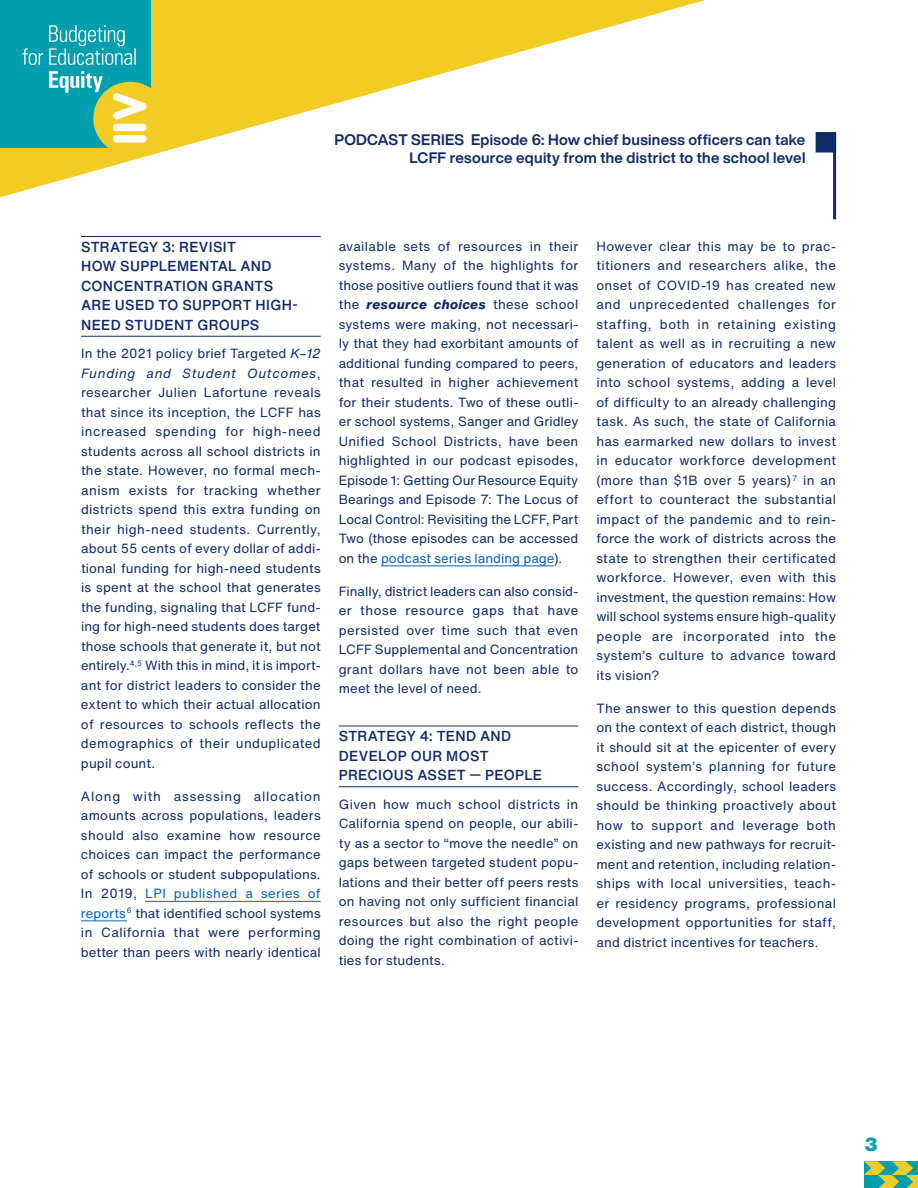
<style>
.page{position:relative;width:918px;height:1188px;background:#fff}
.page>*{position:absolute;margin:0;border:0;box-sizing:border-box;transform-origin:0 0}
.t1{font:800 18px "Helvetica Now Micro";color:#009fad}
.t2{font:700 15px/18px "Helvetica Now Display";letter-spacing:.02em;color:#112b68;text-align:right}
.t3{font:500 14.25px/19.5px "Helvetica Now Text";letter-spacing:.02em;color:#112b68}
.Body{font:13.2px/19.5px "Helvetica Now Text";letter-spacing:.015em;color:#112b68;text-align:justify}
.s1{font-style:italic}
.s2{color:#0563c1}
.s3{font-weight:800;font-style:italic}
</style>
<div class="page">
<svg style="left:0;top:0;width:837px;height:220px"></svg>
<svg style="left:864px;top:1161px;width:54px;height:27px"></svg>
<div style="left:0;top:0;width:151px;height:148px;background:#009fad"></div>
<img style="left:22px;top:25px;width:129px;height:123px">
<svg style="left:816px;top:132px;width:17px;height:21px"></svg>
<hr style="left:833px;top:132px;width:3px;height:87px;background:#112b68">
<hr style="left:81px;top:236px;width:240px;height:1px;background:#112b68">
<hr style="left:81px;top:336px;width:240px;height:1px;background:#112b68">
<hr style="left:145px;top:901px;width:176px;height:1px;background:#0563c1">
<hr style="left:81px;top:920px;width:46px;height:1px;background:#0563c1">
<hr style="left:381px;top:566px;width:173px;height:1px;background:#0563c1">
<hr style="left:339px;top:726px;width:239px;height:1px;background:#112b68">
<hr style="left:339px;top:786px;width:239px;height:1px;background:#112b68">
<p class="t2" style="left:334px;top:131px;width:473px">PODCAST SERIES Episode 6: How chief business officers can take<br>LCFF resource equity from the district to the school level</p>
<h2 class="t3" style="left:81px;top:237px;width:218px">STRATEGY 3: REVISIT<br>HOW SUPPLEMENTAL AND<br>CONCENTRATION GRANTS<br>ARE USED TO SUPPORT HIGH-<br>NEED STUDENT GROUPS</h2>
<p class="Body" style="left:81px;top:344px;width:241px">In the 2021 policy brief Targeted <span class="s1">K–12<br>Funding and Student Outcomes</span>, researcher Julien Lafortune reveals that since its inception, the LCFF has increased spending for high-need students across all school districts in the state. However, no formal mech&shy;anism exists for tracking whether districts spend this extra funding on their high-need students. Currently, about 55 cents of every dollar of addi&shy;tional funding for high-need students is spent at the school that generates the funding, signaling that LCFF fund&shy;ing for high-need students does target those schools that generate it, but not entirely.<sup>4,5</sup> With this in mind, it is import&shy;ant for district leaders to consider the extent to which their actual allocation of resources to schools reflects the demographics of their unduplicated pupil count.</p>
<p class="Body" style="left:81px;top:787px;width:241px">Along with assessing allocation amounts across populations, leaders should also examine how resource choices can impact the performance of schools or student subpopulations.<br>In 2019, <span class="s2">LPI published a series of reports</span><sup>6</sup> that identified school systems in California that were performing better than peers with nearly identical</p>
<p class="Body" style="left:339px;top:237px;width:241px">available sets of resources in their systems. Many of the highlights for those positive outliers found that it was the <span class="s3">resource choices</span> these school systems were making, not necessari&shy;ly that they had exorbitant amounts of additional funding compared to peers, that resulted in higher achievement for their students. Two of these outli&shy;er school systems, Sanger and Gridley Unified School Districts, have been highlighted in our podcast episodes, Episode 1: Getting Our Resource Equity Bearings and Episode 7: The Locus of Local Control: Revisiting the LCFF, Part Two (those episodes can be accessed on the <span class="s2">podcast series landing page</span>).</p>
<p class="Body" style="left:339px;top:582px;width:241px">Finally, district leaders can also consid&shy;er those resource gaps that have persisted over time such that even LCFF Supplemental and Concentration grant dollars have not been able to meet the level of need.</p>
<h2 class="t3" style="left:339px;top:727px;width:205px">STRATEGY 4: TEND AND<br>DEVELOP OUR MOST<br>PRECIOUS ASSET — PEOPLE</h2>
<p class="Body" style="left:339px;top:795px;width:241px">Given how much school districts in California spend on people, our abili&shy;ty as a sector to “move the needle” on gaps between targeted student popu&shy;lations and their better off peers rests on having not only sufficient financial resources but also the right people doing the right combination of activi&shy;ties for students.</p>
<p class="Body" style="left:596px;top:237px;width:241px">However clear this may be to prac&shy;titioners and researchers alike, the onset of COVID-19 has created new and unprecedented challenges for staffing, both in retaining existing talent as well as in recruiting a new generation of educators and leaders into school systems, adding a level of difficulty to an already challenging task. As such, the state of California has earmarked new dollars to invest in educator workforce development (more than $1B over 5 years) <sup>7</sup> in an effort to counteract the substantial impact of the pandemic and to rein&shy;force the work of districts across the state to strengthen their certificated workforce. However, even with this investment, the question remains: How will school systems ensure high-quality people are incorporated into the system’s culture to advance toward its vision?</p>
<p class="Body" style="left:596px;top:699px;width:241px">The answer to this question depends on the context of each district, though it should sit at the epicenter of every school system’s planning for future success. Accordingly, school leaders should be thinking proactively about how to support and leverage both existing and new pathways for recruit&shy;ment and retention, including relation&shy;ships with local universities, teach&shy;er residency programs, professional development opportunities for staff, and district incentives for teachers.</p>
<h1 class="t1" style="left:864px;top:1131px;width:15px">3</h1>
</div>
